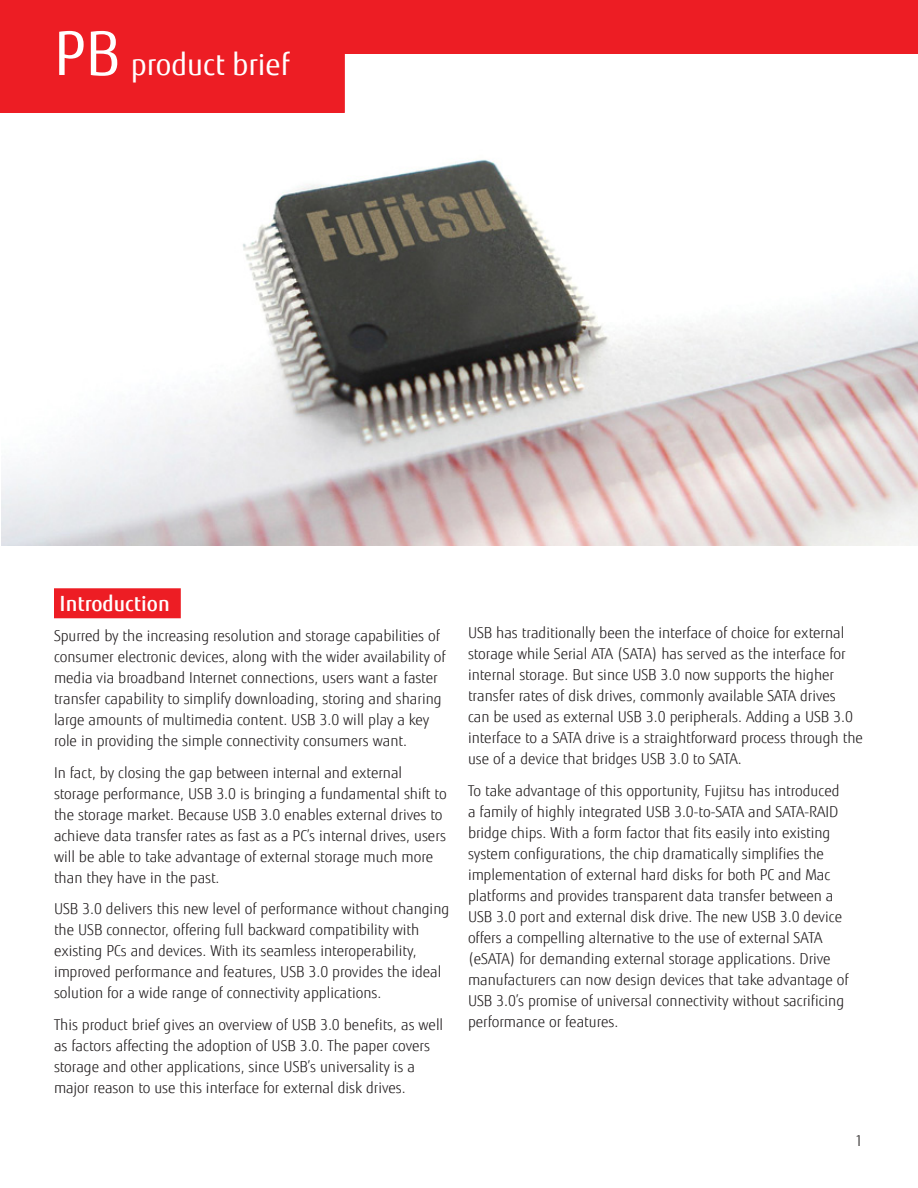
<style>
.page{position:relative;width:918px;height:1188px;background:#fff}
.page>*{position:absolute;margin:0;border:0;box-sizing:border-box;transform-origin:0 0}
.t1{font:30px "Fujitsu Sans";color:#fff}
.t2{font:500 21px "Fujitsu Sans";color:#fff}
.t3{font:300 15px/21px "Fujitsu Sans";color:#231f20}
.s1{font-size:60px}
.s2{color:#ed1d24}
</style>
<div class="page">
<div style="left:0;top:0;width:918px;height:53px;background:#ed1d24"></div>
<img style="left:2px;top:159px;width:916px;height:387px">
<div style="left:54px;top:588px;width:127px;height:30px;background:#ed1d24"></div>
<div style="left:0;top:53px;width:345px;height:60px;background:#ed1d24"></div>
<h1 class="t1" style="left:54px;top:46px;width:237px"><span class="s1">PB</span> product brief</h1>
<h2 class="t2" style="left:60px;top:590px;width:123px">Introduction<span class="s2">0</span></h2>
<p class="t3" style="left:54px;top:625px;width:393px">Spurred by the increasing resolution and storage capabilities of consumer electronic devices, along with the wider availability of media via broadband Internet connections, users want a faster transfer capability to simplify downloading, storing and sharing large amounts of multimedia content. USB 3.0 will play a key role in providing the simple connectivity consumers want.</p>
<p class="t3" style="left:54px;top:762px;width:394px">In fact, by closing the gap between internal and external storage performance, USB 3.0 is bringing a fundamental shift to the storage market. Because USB 3.0 enables external drives to achieve data transfer rates as fast as a PC’s internal drives, users will be able to take advantage of external storage much more than they have in the past.</p>
<p class="t3" style="left:54px;top:899px;width:397px">USB 3.0 delivers this new level of performance without changing the USB connector, offering full backward compatibility with existing PCs and devices. With its seamless interoperability, improved performance and features, USB 3.0 provides the ideal solution for a wide range of connectivity applications.</p>
<p class="t3" style="left:54px;top:1015px;width:391px">This product brief gives an overview of USB 3.0 benefits, as well as factors affecting the adoption of USB 3.0. The paper covers storage and other applications, since USB’s universality is a major reason to use this interface for external disk drives.</p>
<p class="t3" style="left:468px;top:622px;width:396px">USB has traditionally been the interface of choice for external storage while Serial ATA (SATA) has served as the interface for internal storage. But since USB 3.0 now supports the higher transfer rates of disk drives, commonly available SATA drives<br>can be used as external USB 3.0 peripherals. Adding a USB 3.0 interface to a SATA drive is a straightforward process through the use of a device that bridges USB 3.0 to SATA.</p>
<p class="t3" style="left:468px;top:780px;width:382px">To take advantage of this opportunity, Fujitsu has introduced a family of highly integrated USB 3.0-to-SATA and SATA-RAID bridge chips. With a form factor that fits easily into existing system configurations, the chip dramatically simplifies the implementation of external hard disks for both PC and Mac platforms and provides transparent data transfer between a USB 3.0 port and external disk drive. The new USB 3.0 device offers a compelling alternative to the use of external SATA (eSATA) for demanding external storage applications. Drive manufacturers can now design devices that take advantage of USB 3.0’s promise of universal connectivity without sacrificing performance or features.</p>
<p class="t3" style="left:855px;top:1130px;width:9px">1</p>
</div>
